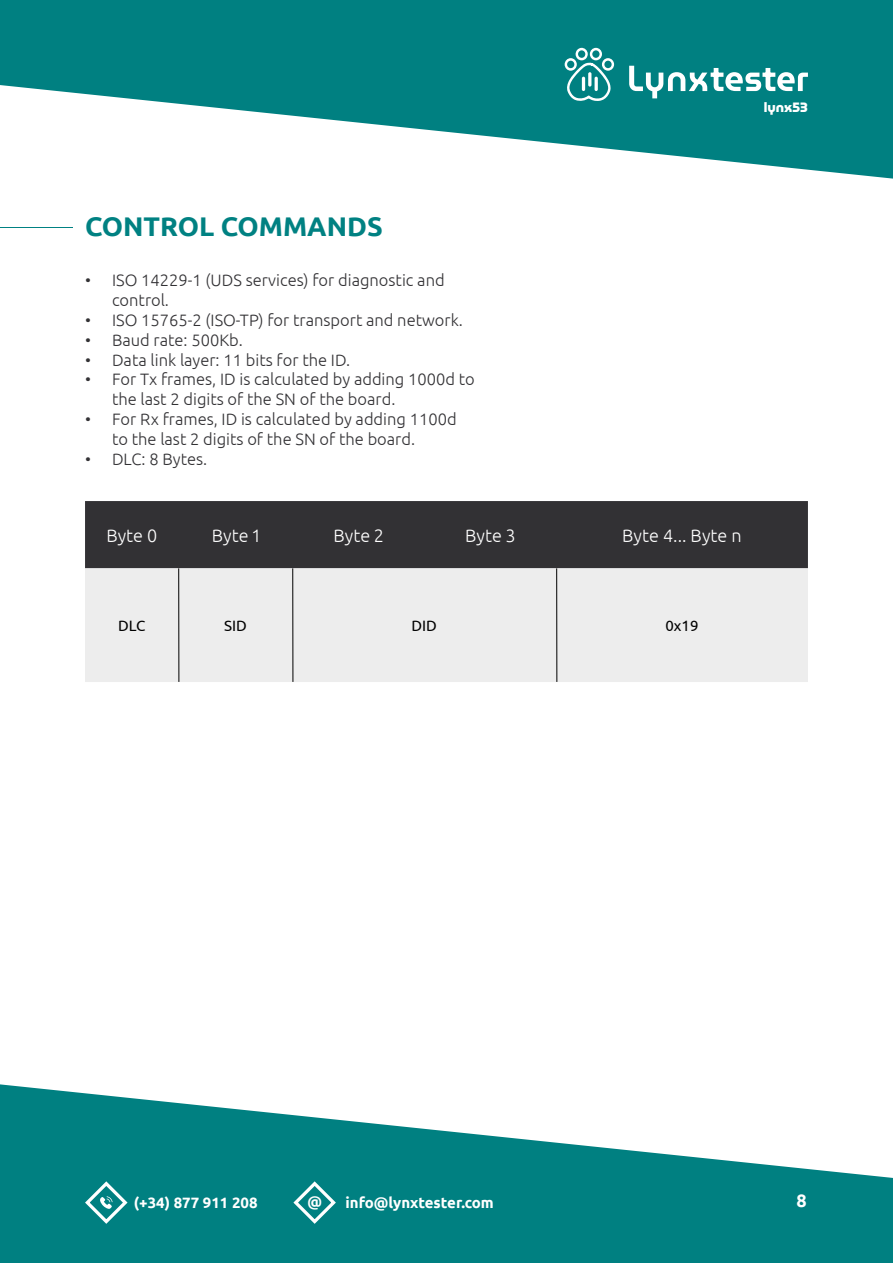
<style>
.page{position:relative;width:893px;height:1263px;background:#fff}
.page>*{position:absolute;margin:0;border:0;box-sizing:border-box;transform-origin:0 0}
.t1{font:700 27px "Ubuntu";color:#008182}
.t2{font:300 18px "Ubuntu";color:#fff}
.t3{font:700 18px "Ubuntu";color:#fff}
.t4{font:300 16.5px/19.8px "Ubuntu";color:#323134}
.t5{font:700 15px "Ubuntu";color:#fff}
.t6{font:15px "Ubuntu";color:#000}
.t7{font:600 13.5px "Museo Moderno";color:#fff}
</style>
<div class="page">
<svg style="left:0;top:1084px;width:893px;height:179px;fill:#008081"></svg>
<svg style="left:0;top:0;width:893px;height:179px;fill:#008081"></svg>
<svg style="left:291px;top:1179px;width:47px;height:47px;background:#289494"></svg>
<svg style="left:83px;top:1179px;width:47px;height:47px;background:#309798"></svg>
<svg style="left:629px;top:66px;width:179px;height:32px"></svg>
<svg style="left:565px;top:48px;width:49px;height:54px"></svg>
<hr style="left:588px;top:72px;width:3px;height:15px;background:#fff;border-radius:2px">
<hr style="left:595px;top:77px;width:3px;height:14px;background:#fff;border-radius:2px">
<hr style="left:582px;top:77px;width:3px;height:14px;background:#fff;border-radius:2px">
<hr style="left:0;top:227px;width:73px;height:1px;background:#008182">
<div style="left:85px;top:501px;width:723px;height:67px;background:#323134"></div>
<div style="left:85px;top:568px;width:723px;height:114px;background:#ededed"></div>
<hr style="left:178px;top:568px;width:1px;height:114px;background:#000">
<hr style="left:292px;top:568px;width:1px;height:114px;background:#000">
<hr style="left:556px;top:568px;width:1px;height:114px;background:#000">
<p class="t7" style="left:764px;top:97px;width:46px">lynx53</p>
<h1 class="t1" style="left:85px;top:210px;width:299px">CONTROL COMMANDS</h1>
<p class="t4" style="left:112px;top:270px;width:334px;text-indent:-27px">• ISO 14229-1 (UDS services) for diagnostic and control.</p>
<p class="t4" style="left:85px;top:310px;width:379px">• ISO 15765-2 (ISO-TP) for transport and network.</p>
<p class="t4" style="left:85px;top:330px;width:159px">• Baud rate: 500Kb.</p>
<p class="t4" style="left:85px;top:349px;width:267px">• Data link layer: 11 bits for the ID.</p>
<p class="t4" style="left:112px;top:369px;width:364px;text-indent:-27px">• For Tx frames, ID is calculated by adding 1000d to the last 2 digits of the SN of the board.</p>
<p class="t4" style="left:112px;top:409px;width:346px;text-indent:-27px">• For Rx frames, ID is calculated by adding 1100d to the last 2 digits of the SN of the board.</p>
<p class="t4" style="left:85px;top:448px;width:124px">• DLC: 8 Bytes.</p>
<p class="t2" style="left:106px;top:524px;width:52px">Byte 0</p>
<p class="t2" style="left:212px;top:524px;width:49px">Byte 1</p>
<p class="t2" style="left:334px;top:524px;width:51px">Byte 2</p>
<p class="t2" style="left:465px;top:524px;width:51px">Byte 3</p>
<p class="t2" style="left:622px;top:524px;width:121px">Byte 4... Byte n</p>
<p class="t6" style="left:118px;top:616px;width:29px">DLC</p>
<p class="t6" style="left:224px;top:616px;width:24px">SID</p>
<p class="t6" style="left:412px;top:616px;width:27px">DID</p>
<p class="t6" style="left:665px;top:616px;width:35px">0x19</p>
<p class="t5" style="left:134px;top:1193px;width:125px">(+34) 877 911 208</p>
<p class="t5" style="left:307px;top:1192px;width:16px">@</p>
<p class="t5" style="left:345px;top:1193px;width:150px">info@lynxtester.com</p>
<p class="t3" style="left:797px;top:1190px;width:12px">8</p>
</div>
